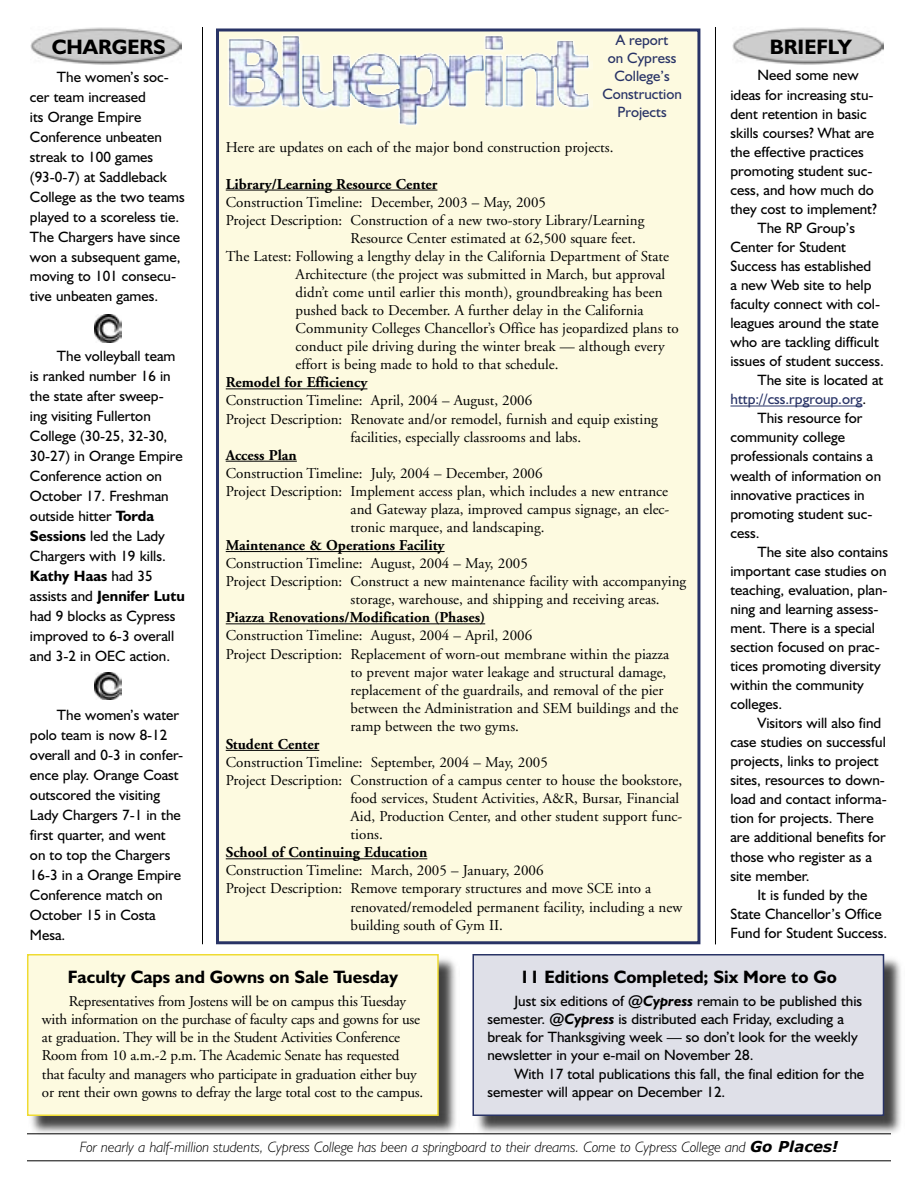
<style>
.page{position:relative;width:918px;height:1188px;background:#fff}
.page>*{position:absolute;margin:0;border:0;box-sizing:border-box;transform-origin:0 0}
.t1{font:700 21px "Humanist 521 BT";color:#000}
.t2{font:700 18px "Humanist 521 BT";color:#000}
.Body_copy{font:15px/18px "Adobe Garamond";color:#000}
.Columns{font:15px/19px "Humanist 521 BT";color:#000}
.Body_copy-2{font:700 15px "Adobe Garamond";color:#000}
.t3{font:italic 300 15px "Humanist 521 BT";color:#000}
.Columns-2{font:15px/18px "Humanist 521 BT";color:#283366}
.s1{color:#000}
.s2{font-weight:700}
.s3{font-weight:700;font-style:italic}
.s4{font-family:"Verdana";font-weight:700}
</style>
<div class="page">
<hr style="left:202px;top:27px;width:1px;height:917px;background:#000">
<hr style="left:715px;top:27px;width:1px;height:917px;background:#000">
<hr style="left:730px;top:406px;width:132px;height:1px;background:#283366">
<img style="left:30px;top:27px;width:151px;height:37px">
<img style="left:732px;top:27px;width:151px;height:37px">
<img style="left:94px;top:315px;width:27px;height:28px">
<img style="left:94px;top:672px;width:27px;height:28px">
<hr style="left:27px;top:1161px;width:864px;height:1px;background:#000">
<hr style="left:27px;top:1134px;width:864px;height:1px;background:#000">
<div style="left:217px;top:30px;width:482px;height:913px;background:#fdfae0"></div>
<hr style="left:226px;top:190px;width:211px;height:1px;background:#000">
<hr style="left:226px;top:389px;width:141px;height:1px;background:#000">
<hr style="left:226px;top:461px;width:71px;height:1px;background:#000">
<hr style="left:226px;top:551px;width:219px;height:1px;background:#000">
<hr style="left:226px;top:623px;width:259px;height:1px;background:#000">
<hr style="left:226px;top:750px;width:93px;height:1px;background:#000">
<hr style="left:226px;top:858px;width:201px;height:1px;background:#000">
<div style="left:216px;top:28px;width:484px;height:916px;border:3px solid #283366"></div>
<img style="left:228px;top:35px;width:362px;height:91px">
<div style="left:473px;top:955px;width:432px;height:181px;background:#000;opacity:.75"></div>
<div style="left:473px;top:955px;width:410px;height:160px;background:#dfe0e8"></div>
<div style="left:472px;top:954px;width:412px;height:162px;border:2px solid #283366"></div>
<div style="left:28px;top:955px;width:431px;height:181px;background:#000;opacity:.75"></div>
<div style="left:28px;top:955px;width:410px;height:160px;background:#fdfae0"></div>
<div style="left:27px;top:954px;width:412px;height:162px;border:2px solid #efdb32"></div>
<p class="Columns-2" style="left:602px;top:30px;width:81px;text-align:center">A report<br>on Cypress<br>College’s<br>Construction<br>Projects</p>
<p class="t1" style="left:52px;top:34px;width:115px">CHARGERS</p>
<p class="t1" style="left:770px;top:34px;width:84px">BRIEFLY</p>
<p class="Columns" style="left:730px;top:66px;width:148px;text-indent:27px">Need some new ideas for increasing stu&shy;dent retention in basic skills courses? What are the effective practices promoting student suc&shy;cess, and how much do they cost to implement?</p>
<p class="Columns" style="left:730px;top:218px;width:155px;text-indent:27px">The RP Group’s<br>Center for Student<br>Success has established<br>a new Web site to help faculty connect with col&shy;leagues around the state who are tackling difficult issues of student success.</p>
<p class="Columns-2" style="left:730px;top:370px;width:154px;line-height:19px;text-indent:27px"><span class="s1">The site is located at </span>http://css.rpgroup.org<span class="s1">.</span></p>
<p class="Columns" style="left:730px;top:408px;width:152px;text-indent:27px">This resource for community college professionals contains a wealth of information on innovative practices in promoting student suc&shy;cess.</p>
<p class="Columns" style="left:730px;top:542px;width:159px;text-indent:27px">The site also contains important case studies on teaching, evaluation, plan&shy;ning and learning assess&shy;ment. There is a special section focused on prac&shy;tices promoting diversity within the community colleges.</p>
<p class="Columns" style="left:730px;top:713px;width:158px;text-indent:27px">Visitors will also find case studies on successful projects, links to project sites, resources to down&shy;load and contact informa&shy;tion for projects. There are additional benefits for those who register as a site member.</p>
<p class="Columns" style="left:730px;top:885px;width:158px;text-align:center">It is funded by the<br>State Chancellor’s Office<br>Fund for Student Success.</p>
<p class="Columns" style="left:30px;top:67px;width:156px;line-height:20px;text-indent:27px">The women’s soc&shy;cer team increased<br>its Orange Empire<br>Conference unbeaten streak to 100 games (93-0-7) at Saddleback<br>College as the two teams played to a scoreless tie.<br>The Chargers have since won a subsequent game, moving to 101 consecu&shy;tive unbeaten games.</p>
<p class="Body_copy" style="left:226px;top:139px;width:389px">Here are updates on each of the major bond construction projects.</p>
<p class="Body_copy-2" style="left:226px;top:176px;width:213px">Library/Learning Resource Center</p>
<p class="Body_copy" style="left:226px;top:193px;width:322px">Construction Timeline: December, 2003 – May, 2005</p>
<p class="Body_copy" style="left:351px;top:211px;width:295px;text-indent:-125px">Project Description: Construction of a new two-story Library/Learning<br>Resource Center estimated at 62,500 square feet.</p>
<p class="Body_copy" style="left:296px;top:247px;width:384px;text-indent:-70px">The Latest: Following a lengthy delay in the California Department of State Architecture (the project was submitted in March, but approval didn’t come until earlier this month), groundbreaking has been pushed back to December. A further delay in the California Community Colleges Chancellor’s Office has jeopardized plans to conduct pile driving during the winter break — although every effort is being made to hold to that schedule.</p>
<p class="Body_copy-2" style="left:226px;top:374px;width:143px">Remodel for Efficiency</p>
<p class="Body_copy" style="left:226px;top:392px;width:308px">Construction Timeline: April, 2004 – August, 2006</p>
<p class="Body_copy" style="left:351px;top:410px;width:309px;text-indent:-125px">Project Description: Renovate and/or remodel, furnish and equip existing facilities, especially classrooms and labs.</p>
<p class="Body_copy-2" style="left:226px;top:447px;width:73px">Access Plan</p>
<p class="Body_copy" style="left:226px;top:464px;width:318px">Construction Timeline: July, 2004 – December, 2006</p>
<p class="Body_copy" style="left:351px;top:482px;width:320px;text-align:justify;text-indent:-125px">Project Description: Implement access plan, which includes a new entrance and Gateway plaza, improved campus signage, an elec&shy;tronic marquee, and landscaping.</p>
<p class="Body_copy-2" style="left:226px;top:537px;width:220px">Maintenance &amp; Operations Facility</p>
<p class="Body_copy" style="left:226px;top:555px;width:304px">Construction Timeline: August, 2004 – May, 2005</p>
<p class="Body_copy" style="left:351px;top:573px;width:337px;text-indent:-125px">Project Description: Construct a new maintenance facility with accompanying storage, warehouse, and shipping and receiving areas.</p>
<p class="Body_copy-2" style="left:226px;top:609px;width:261px">Piazza Renovations/Modification (Phases)</p>
<p class="Body_copy" style="left:226px;top:627px;width:308px">Construction Timeline: August, 2004 – April, 2006</p>
<p class="Body_copy" style="left:351px;top:645px;width:329px;text-indent:-125px">Project Description: Replacement of worn-out membrane within the piazza to prevent major water leakage and structural damage, replacement of the guardrails, and removal of the pier between the Administration and SEM buildings and the ramp between the two gyms.</p>
<p class="Body_copy-2" style="left:226px;top:736px;width:95px">Student Center</p>
<p class="Body_copy" style="left:226px;top:754px;width:324px">Construction Timeline: September, 2004 – May, 2005</p>
<p class="Body_copy" style="left:351px;top:772px;width:333px;text-indent:-125px">Project Description: Construction of a campus center to house the bookstore, food services, Student Activities, A&amp;R, Bursar, Financial Aid, Production Center, and other student support func&shy;tions.</p>
<p class="Body_copy-2" style="left:226px;top:844px;width:203px">School of Continuing Education</p>
<p class="Body_copy" style="left:226px;top:862px;width:319px">Construction Timeline: March, 2005 – January, 2006</p>
<p class="Body_copy" style="left:351px;top:880px;width:333px;text-indent:-125px">Project Description: Remove temporary structures and move SCE into a renovated/remodeled permanent facility, including a new building south of Gym II.</p>
<p class="Columns" style="left:30px;top:346px;width:156px;line-height:20px;text-indent:27px">The volleyball team is ranked number 16 in the state after sweep&shy;ing visiting Fullerton<br>College (30-25, 32-30,<br>30-27) in Orange Empire<br>Conference action on<br>October 17. Freshman outside hitter <span class="s2">Torda<br>Sessions</span> led the Lady<br>Chargers with 19 kills.<br><span class="s2">Kathy Haas</span> had 35 assists and <span class="s2">Jennifer Lutu </span>had 9 blocks as Cypress improved to 6-3 overall and 3-2 in OEC action.</p>
<p class="Columns" style="left:30px;top:705px;width:155px;line-height:20px;text-indent:27px">The women’s water polo team is now 8-12 overall and 0-3 in confer&shy;ence play. Orange Coast outscored the visiting<br>Lady Chargers 7-1 in the first quarter, and went on to top the Chargers<br>16-3 in a Orange Empire<br>Conference match on<br>October 15 in Costa<br>Mesa.</p>
<p class="t2" style="left:68px;top:965px;width:332px">Faculty Caps and Gowns on Sale Tuesday</p>
<p class="Body_copy" style="left:42px;top:993px;width:383px;text-indent:27px">Representatives from Jostens will be on campus this Tuesday with information on the purchase of faculty caps and gowns for use at graduation. They will be in the Student Activities Conference Room from 10 a.m.-2 p.m. The Academic Senate has requested that faculty and managers who participate in graduation either buy or rent their own gowns to defray the large total cost to the campus.</p>
<p class="t2" style="left:520px;top:965px;width:318px">11 Editions Completed; Six More to Go</p>
<p class="Columns" style="left:488px;top:992px;width:376px;line-height:18px;text-indent:27px">Just six editions of <span class="s3">@Cypress</span> remain to be published this semester. <span class="s3">@Cypress</span> is distributed each Friday, excluding a break for Thanksgiving week — so don’t look for the weekly newsletter in your e-mail on November 28.</p>
<p class="Columns" style="left:488px;top:1064px;width:378px;line-height:18px;text-indent:27px">With 17 total publications this fall, the final edition for the semester will appear on December 12.</p>
<p class="t3" style="left:80px;top:1138px;width:760px">For nearly a half-million students, Cypress College has been a springboard to their dreams. Come to Cypress College and <span class="s4">Go Places!</span></p>
</div>
